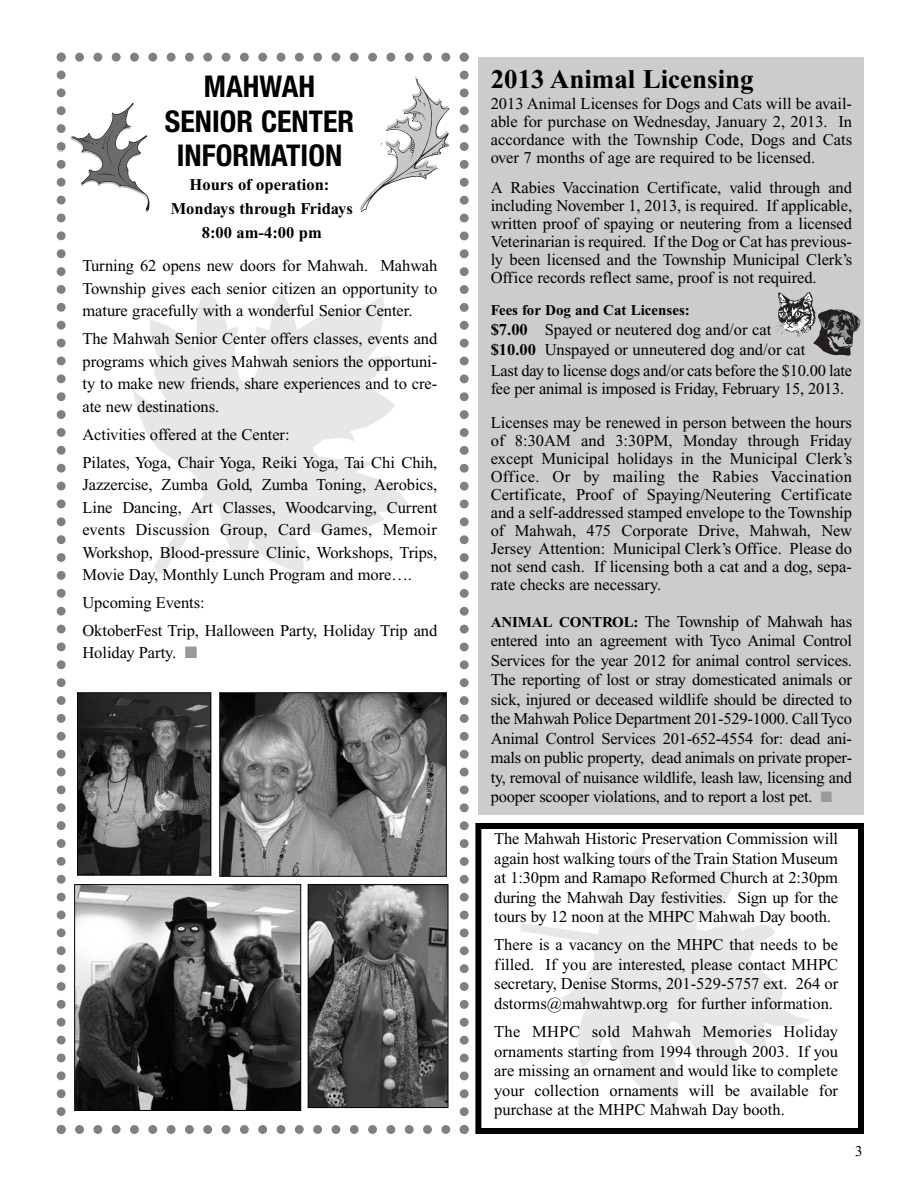
<style>
.page{position:relative;width:918px;height:1188px;background:#fff}
.page>*{position:absolute;margin:0;border:0;box-sizing:border-box;transform-origin:0 0}
.t1{font:700 condensed 30px/34.5px "Helvetica Neue";color:#000;text-align:center}
.t2{font:700 27px "Times New Roman";color:#000}
.t3{font:16.5px/19.5px "Times New Roman";letter-spacing:-.005em;color:#000;text-align:justify}
.t4{font:700 16.5px/24px "Times New Roman";color:#000;text-align:center}
.t5{font:700 15px "Times New Roman";color:#000}
.t6{font:15px "Times New Roman";color:#000}
.s1{color:#999}
.s2{font-weight:700}
.s3{font-weight:700;font-size:15px}
</style>
<div class="page">
<svg style="left:520px;top:832px;width:291px;height:279px"></svg>
<div style="left:478px;top:58px;width:386px;height:757px;background:#ccc"></div>
<div style="left:475px;top:823px;width:389px;height:311px;border:6px solid #000"></div>
<svg style="left:776px;top:292px;width:84px;height:64px"></svg>
<svg style="left:56px;top:53px;width:423px;height:1081px"></svg>
<h1 class="t1" style="left:165px;top:72px;width:191px">MAHWAH<br>SENIOR CENTER<br>INFORMATION</h1>
<p class="t4" style="left:171px;top:174px;width:184px">Hours of operation:<br>Mondays through Fridays<br>8:00 am-4:00 pm</p>
<p class="t3" style="left:82px;top:256px;width:356px;line-height:22.5px">Turning 62 opens new doors for Mahwah. Mahwah Township gives each senior citizen an opportunity to mature gracefully with a wonderful Senior Center.</p>
<p class="t3" style="left:82px;top:329px;width:356px;line-height:22.5px">The Mahwah Senior Center offers classes, events and programs which gives Mahwah seniors the opportuni&shy;ty to make new friends, share experiences and to cre&shy;ate new destinations.</p>
<p class="t3" style="left:83px;top:422px;width:356px;line-height:27.9px">Activities offered at the Center:<br>Pilates, Yoga, Chair Yoga, Reiki Yoga, Tai Chi Chih,</p>
<p class="t3" style="left:83px;top:475px;width:356px;line-height:22.5px">Jazzercise, Zumba Gold, Zumba Toning, Aerobics, Line Dancing, Art Classes, Woodcarving, Current events Discussion Group, Card Games, Memoir Workshop, Blood-pressure Clinic, Workshops, Trips, Movie Day, Monthly Lunch Program and more….</p>
<p class="t3" style="left:83px;top:590px;width:356px;line-height:27.9px">Upcoming Events:<br>OktoberFest Trip, Halloween Party, Holiday Trip and</p>
<p class="t3" style="left:83px;top:645px;width:117px">Holiday Party. <span class="s1">■</span></p>
<h2 class="t2" style="left:491px;top:70px;width:265px">2013 Animal Licensing</h2>
<p class="t3" style="left:491px;top:96px;width:363px;line-height:18px">2013 Animal Licenses for Dogs and Cats will be avail&shy;able for purchase on Wednesday, January 2, 2013. In accordance with the Township Code, Dogs and Cats over 7 months of age are required to be licensed.</p>
<p class="t3" style="left:491px;top:180px;width:363px;line-height:18px">A Rabies Vaccination Certificate, valid through and including November 1, 2013, is required. If applicable, written proof of spaying or neutering from a licensed Veterinarian is required. If the Dog or Cat has previous&shy;ly been licensed and the Township Municipal Clerk’s Office records reflect same, proof is not required.</p>
<p class="t5" style="left:491px;top:306px;width:201px">Fees for Dog and Cat Licenses:</p>
<p class="t3" style="left:491px;top:321px;width:316px"><span class="s2">$7.00</span> Spayed or neutered dog and/or cat <span class="s2">$10.00</span> Unspayed or unneutered dog and/or cat</p>
<p class="t3" style="left:491px;top:363px;width:363px;line-height:18px">Last day to license dogs and/or cats before the $10.00 late fee per animal is imposed is Friday, February 15, 2013.</p>
<p class="t3" style="left:491px;top:415px;width:363px;line-height:18px">Licenses may be renewed in person between the hours of 8:30AM and 3:30PM, Monday through Friday except Municipal holidays in the Municipal Clerk’s Office. Or by mailing the Rabies Vaccination Certificate, Proof of Spaying/Neutering Certificate and a self-addressed stamped envelope to the Township of Mahwah, 475 Corporate Drive, Mahwah, New Jersey Attention: Municipal Clerk’s Office. Please do not send cash. If licensing both a cat and a dog, sepa&shy;rate checks are necessary.</p>
<p class="t3" style="left:491px;top:613px;width:363px"><span class="s3">ANIMAL CONTROL:</span> The Township of Mahwah has entered into an agreement with Tyco Animal Control Services for the year 2012 for animal control services.<br>The reporting of lost or stray domesticated animals or sick, injured or deceased wildlife should be directed to the Mahwah Police Department 201-529-1000. Call Tyco Animal Control Services 201-652-4554 for: dead ani&shy;mals on public property, dead animals on private proper&shy;ty, removal of nuisance wildlife, leash law, licensing and pooper scooper violations, and to report a lost pet. <span class="s1">■</span></p>
<p class="t3" style="left:494px;top:831px;width:345px">The Mahwah Historic Preservation Commission will again host walking tours of the Train Station Museum at 1:30pm and Ramapo Reformed Church at 2:30pm during the Mahwah Day festivities. Sign up for the tours by 12 noon at the MHPC Mahwah Day booth.</p>
<p class="t3" style="left:494px;top:937px;width:345px">There is a vacancy on the MHPC that needs to be filled. If you are interested, please contact MHPC secretary, Denise Storms, 201-529-5757 ext. 264 or dstorms@mahwahtwp.org for further information.</p>
<p class="t3" style="left:494px;top:1023px;width:345px">The MHPC sold Mahwah Memories Holiday ornaments starting from 1994 through 2003. If you are missing an ornament and would like to complete your collection ornaments will be available for purchase at the MHPC Mahwah Day booth.</p>
<p class="t6" style="left:855px;top:1146px;width:9px">3</p>
</div>
